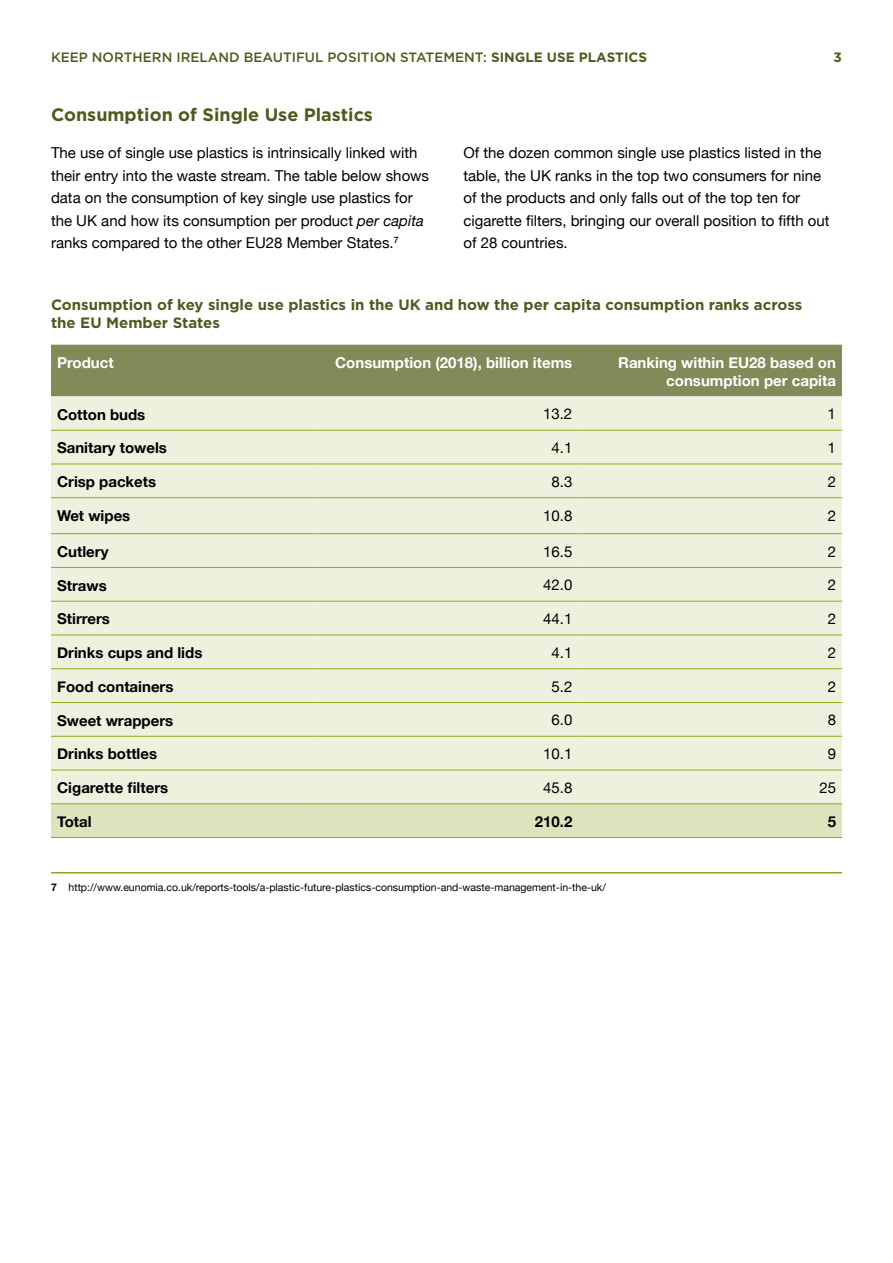
<style>
.page{position:relative;width:893px;height:1263px;background:#fff}
.page>*{position:absolute;margin:0;border:0;box-sizing:border-box;transform-origin:0 0}
.t1{font:700 18px "Gotham";color:#4e5b20}
.t2{font:15px/22.5px "Helvetica Neue";color:#000}
.t3{font:700 15px "Helvetica Neue";color:#000}
.t4{font:700 15px/18px "Gotham";color:#4e5b20}
.t5{font:700 15px/18px "Helvetica Neue";color:#fff;text-align:right}
.t6{font:500 13.5px "Gotham";color:#4e5b20}
.t7{font:700 13.5px "Gotham";color:#4e5b20}
.t8{font:10.5px "Helvetica Neue";color:#000}
.s1{font-weight:700}
.s2{font-style:italic}
</style>
<div class="page">
<hr style="left:51px;top:872px;width:791px;height:1px;background:#89a52c">
<div style="left:51px;top:345px;width:791px;height:51px;background:#818a58"></div>
<div style="left:51px;top:396px;width:791px;height:407px;background:#eff1df"></div>
<div style="left:51px;top:804px;width:791px;height:33px;background:#dfe3bd"></div>
<hr style="left:51px;top:430px;width:264px;height:1px;background:#97a715">
<hr style="left:315px;top:430px;width:263px;height:1px;background:#97a715">
<hr style="left:578px;top:430px;width:264px;height:1px;background:#97a715">
<hr style="left:51px;top:464px;width:264px;height:1px;background:#97a715">
<hr style="left:315px;top:464px;width:263px;height:1px;background:#97a715">
<hr style="left:578px;top:464px;width:264px;height:1px;background:#97a715">
<hr style="left:51px;top:497px;width:264px;height:1px;background:#97a715">
<hr style="left:315px;top:497px;width:263px;height:1px;background:#97a715">
<hr style="left:578px;top:497px;width:264px;height:1px;background:#97a715">
<hr style="left:51px;top:533px;width:264px;height:1px;background:#97a715">
<hr style="left:315px;top:533px;width:263px;height:1px;background:#97a715">
<hr style="left:578px;top:533px;width:264px;height:1px;background:#97a715">
<hr style="left:51px;top:567px;width:264px;height:1px;background:#97a715">
<hr style="left:315px;top:567px;width:263px;height:1px;background:#97a715">
<hr style="left:578px;top:567px;width:264px;height:1px;background:#97a715">
<hr style="left:51px;top:601px;width:264px;height:1px;background:#97a715">
<hr style="left:315px;top:601px;width:263px;height:1px;background:#97a715">
<hr style="left:578px;top:601px;width:264px;height:1px;background:#97a715">
<hr style="left:51px;top:635px;width:264px;height:1px;background:#97a715">
<hr style="left:315px;top:635px;width:263px;height:1px;background:#97a715">
<hr style="left:578px;top:635px;width:264px;height:1px;background:#97a715">
<hr style="left:51px;top:668px;width:264px;height:1px;background:#97a715">
<hr style="left:315px;top:668px;width:263px;height:1px;background:#97a715">
<hr style="left:578px;top:668px;width:264px;height:1px;background:#97a715">
<hr style="left:51px;top:702px;width:264px;height:1px;background:#97a715">
<hr style="left:315px;top:702px;width:263px;height:1px;background:#97a715">
<hr style="left:578px;top:702px;width:264px;height:1px;background:#97a715">
<hr style="left:51px;top:736px;width:264px;height:1px;background:#97a715">
<hr style="left:315px;top:736px;width:263px;height:1px;background:#97a715">
<hr style="left:578px;top:736px;width:264px;height:1px;background:#97a715">
<hr style="left:51px;top:770px;width:264px;height:1px;background:#97a715">
<hr style="left:315px;top:770px;width:263px;height:1px;background:#97a715">
<hr style="left:578px;top:770px;width:264px;height:1px;background:#97a715">
<hr style="left:51px;top:803px;width:264px;height:1px;background:#97a715">
<hr style="left:315px;top:803px;width:263px;height:1px;background:#97a715">
<hr style="left:578px;top:803px;width:264px;height:1px;background:#97a715">
<hr style="left:51px;top:837px;width:264px;height:1px;background:#97a715">
<hr style="left:315px;top:837px;width:263px;height:1px;background:#97a715">
<hr style="left:578px;top:837px;width:264px;height:1px;background:#97a715">
<p class="t6" style="left:51px;top:48px;width:598px">KEEP NORTHERN IRELAND BEAUTIFUL POSITION STATEMENT: <span class="s1">SINGLE USE PLASTICS</span></p>
<p class="t7" style="left:834px;top:48px;width:10px">3</p>
<p class="t1" style="left:51px;top:102px;width:323px">Consumption of Single Use Plastics</p>
<p class="t2" style="left:51px;top:142px;width:380px">The use of single use plastics is intrinsically linked with their entry into the waste stream. The table below shows data on the consumption of key single use plastics for the UK and how its consumption per product <span class="s2">per capita </span>ranks compared to the other EU28 Member States.<sup>7</sup></p>
<p class="t2" style="left:463px;top:142px;width:368px">Of the dozen common single use plastics listed in the table, the UK ranks in the top two consumers for nine of the products and only falls out of the top ten for cigarette filters, bringing our overall position to fifth out of 28 countries.</p>
<p class="t4" style="left:51px;top:295px;width:753px">Consumption of key single use plastics in the UK and how the per capita consumption ranks across the EU Member States</p>
<p class="t5" style="left:57px;top:354px;width:58px">Product</p>
<p class="t5" style="left:335px;top:354px;width:239px">Consumption (2018), billion items</p>
<p class="t5" style="left:618px;top:354px;width:219px">Ranking within EU28 based on consumption per capita</p>
<p class="t3" style="left:57px;top:402px;width:90px">Cotton buds</p>
<p class="t2" style="left:543px;top:403px;width:31px">13.2</p>
<p class="t2" style="left:828px;top:403px;width:10px">1</p>
<p class="t3" style="left:57px;top:436px;width:111px">Sanitary towels</p>
<p class="t2" style="left:551px;top:437px;width:22px">4.1</p>
<p class="t2" style="left:828px;top:437px;width:10px">1</p>
<p class="t3" style="left:57px;top:470px;width:101px">Crisp packets</p>
<p class="t2" style="left:551px;top:471px;width:22px">8.3</p>
<p class="t2" style="left:828px;top:471px;width:10px">2</p>
<p class="t3" style="left:57px;top:504px;width:75px">Wet wipes</p>
<p class="t2" style="left:543px;top:505px;width:31px">10.8</p>
<p class="t2" style="left:828px;top:505px;width:10px">2</p>
<p class="t3" style="left:57px;top:540px;width:53px">Cutlery</p>
<p class="t2" style="left:543px;top:541px;width:31px">16.5</p>
<p class="t2" style="left:828px;top:541px;width:10px">2</p>
<p class="t3" style="left:57px;top:573px;width:51px">Straws</p>
<p class="t2" style="left:543px;top:574px;width:31px">42.0</p>
<p class="t2" style="left:828px;top:574px;width:10px">2</p>
<p class="t3" style="left:57px;top:607px;width:54px">Stirrers</p>
<p class="t2" style="left:543px;top:608px;width:31px">44.1</p>
<p class="t2" style="left:828px;top:608px;width:10px">2</p>
<p class="t3" style="left:57px;top:641px;width:147px">Drinks cups and lids</p>
<p class="t2" style="left:552px;top:642px;width:22px">4.1</p>
<p class="t2" style="left:828px;top:642px;width:10px">2</p>
<p class="t3" style="left:57px;top:675px;width:118px">Food containers</p>
<p class="t2" style="left:552px;top:676px;width:22px">5.2</p>
<p class="t2" style="left:828px;top:676px;width:10px">2</p>
<p class="t3" style="left:57px;top:708px;width:118px">Sweet wrappers</p>
<p class="t2" style="left:552px;top:710px;width:22px">6.0</p>
<p class="t2" style="left:828px;top:710px;width:10px">8</p>
<p class="t3" style="left:57px;top:742px;width:101px">Drinks bottles</p>
<p class="t2" style="left:543px;top:743px;width:31px">10.1</p>
<p class="t2" style="left:828px;top:743px;width:10px">9</p>
<p class="t3" style="left:57px;top:776px;width:113px">Cigarette filters</p>
<p class="t2" style="left:543px;top:777px;width:31px">45.8</p>
<p class="t2" style="left:819px;top:777px;width:18px">25</p>
<p class="t3" style="left:57px;top:810px;width:36px">Total</p>
<p class="t3" style="left:535px;top:810px;width:39px">210.2</p>
<p class="t3" style="left:828px;top:810px;width:10px">5</p>
<p class="t8" style="left:51px;top:879px;width:556px"><span class="s1">7</span> http://www.eunomia.co.uk/reports-tools/a-plastic-future-plastics-consumption-and-waste-management-in-the-uk/</p>
</div>
